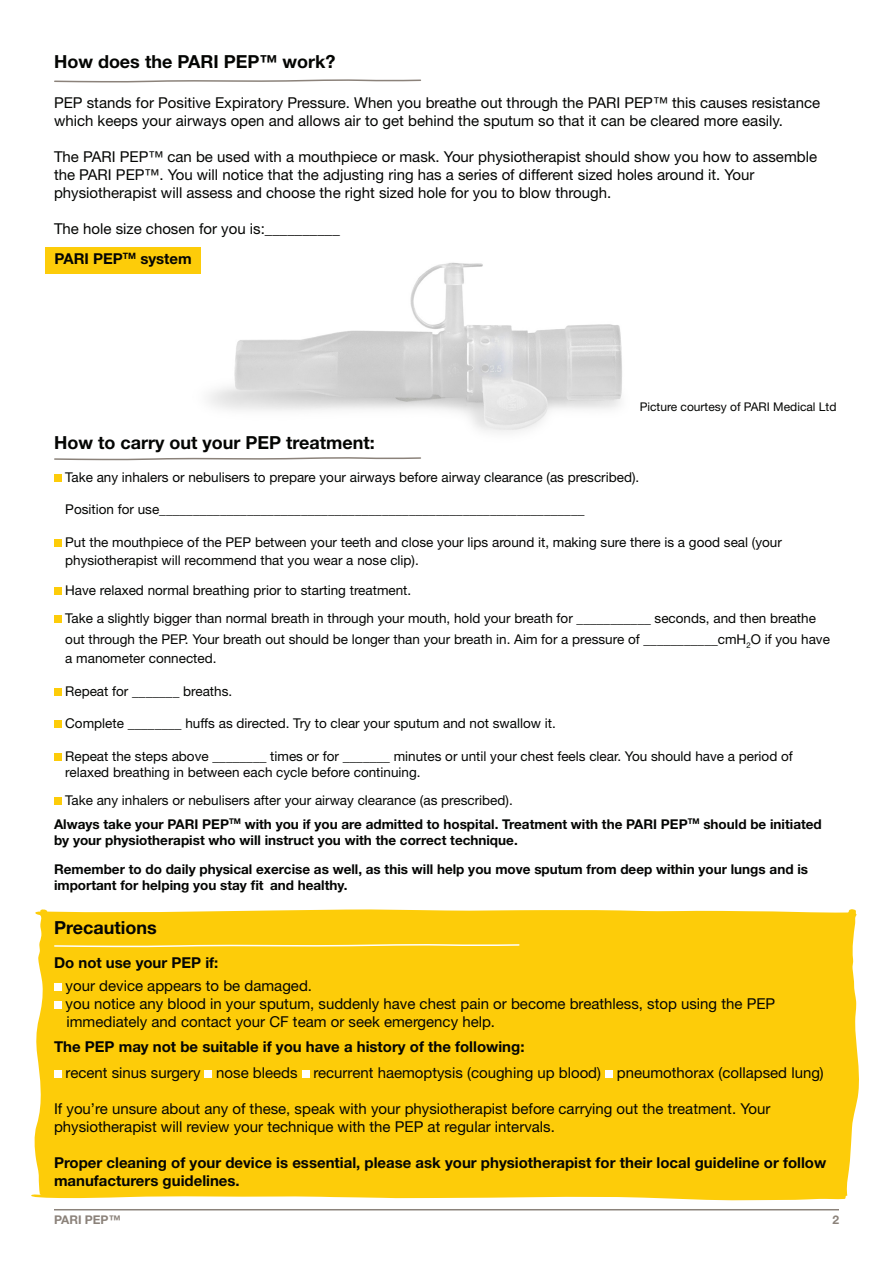
<style>
.page{position:relative;width:893px;height:1263px;background:#fff}
.page>*{position:absolute;margin:0;border:0;box-sizing:border-box;transform-origin:0 0}
.t1{font:700 18px "Helvetica Neue LT";color:#040503}
.t2{font:15px/18px "Helvetica Neue LT";color:#040503}
.t3{font:700 15px/18px "Helvetica Neue LT";color:#040503}
.t4{font:13.5px/18px "Helvetica Neue LT";color:#040503}
.t5{font:700 13.5px/16.5px "Helvetica Neue LT";color:#040503}
.t6{font:12px "Helvetica Neue LT";color:#040503}
.t7{font:700 12px "Helvetica Neue LT";color:#8b827a}
</style>
<div class="page">
<img style="left:209px;top:262px;width:413px;height:170px">
<div style="left:54px;top:474px;width:7px;height:8px;background:#fdcc09"></div>
<div style="left:54px;top:539px;width:7px;height:8px;background:#fdcc09"></div>
<div style="left:54px;top:587px;width:7px;height:8px;background:#fdcc09"></div>
<div style="left:54px;top:615px;width:7px;height:8px;background:#fdcc09"></div>
<div style="left:54px;top:688px;width:7px;height:8px;background:#fdcc09"></div>
<div style="left:54px;top:721px;width:7px;height:7px;background:#fdcc09"></div>
<div style="left:54px;top:753px;width:7px;height:7px;background:#fdcc09"></div>
<div style="left:54px;top:797px;width:7px;height:8px;background:#fdcc09"></div>
<svg style="left:31px;top:909px;width:828px;height:291px"></svg>
<div style="left:36px;top:911px;width:818px;height:287px;background:#fdcc09"></div>
<hr style="left:54px;top:1209px;width:785px;height:1px;background:#8b827a">
<svg style="left:54px;top:457px;width:367px;height:4px"></svg>
<svg style="left:54px;top:79px;width:367px;height:4px"></svg>
<div style="left:54px;top:983px;width:7px;height:8px;background:#fff"></div>
<div style="left:54px;top:1001px;width:7px;height:8px;background:#fff"></div>
<div style="left:54px;top:1070px;width:7px;height:8px;background:#fff"></div>
<div style="left:205px;top:1070px;width:7px;height:8px;background:#fff"></div>
<div style="left:302px;top:1070px;width:7px;height:8px;background:#fff"></div>
<div style="left:605px;top:1070px;width:8px;height:8px;background:#fff"></div>
<svg style="left:53px;top:943px;width:467px;height:5px;background:#fddb52"></svg>
<div style="left:46px;top:247px;width:155px;height:27px;background:#fdcc09"></div>
<p class="t1" style="left:54px;top:51px;width:283px">How does the PARI PEP™ work?</p>
<p class="t2" style="left:54px;top:93px;width:768px">PEP stands for Positive Expiratory Pressure. When you breathe out through the PARI PEP™ this causes resistance which keeps your airways open and allows air to get behind the sputum so that it can be cleared more easily.</p>
<p class="t2" style="left:54px;top:147px;width:765px">The PARI PEP™ can be used with a mouthpiece or mask. Your physiotherapist should show you how to assemble the PARI PEP™. You will notice that the adjusting ring has a series of different sized holes around it. Your physiotherapist will assess and choose the right sized hole for you to blow through.</p>
<p class="t2" style="left:54px;top:219px;width:287px">The hole size chosen for you is:__________</p>
<p class="t3" style="left:55px;top:250px;width:139px">PARI PEP<sup>TM</sup> system</p>
<p class="t6" style="left:640px;top:400px;width:198px">Picture courtesy of PARI Medical Ltd</p>
<p class="t1" style="left:54px;top:432px;width:322px">How to carry out your PEP treatment:</p>
<p class="t4" style="left:65px;top:468px;width:576px">Take any inhalers or nebulisers to prepare your airways before airway clearance (as prescribed).</p>
<p class="t4" style="left:65px;top:500px;width:521px">Position for use_______________________________________________________________</p>
<p class="t4" style="left:65px;top:533px;width:718px">Put the mouthpiece of the PEP between your teeth and close your lips around it, making sure there is a good seal (your physiotherapist will recommend that you wear a nose clip).</p>
<p class="t4" style="left:65px;top:581px;width:348px">Have relaxed normal breathing prior to starting treatment.</p>
<p class="t4" style="left:65px;top:607px;width:766px;line-height:21px">Take a slightly bigger than normal breath in through your mouth, hold your breath for ___________ seconds, and then breathe out through the PEP. Your breath out should be longer than your breath in. Aim for a pressure of ___________cmH<sub>2</sub>O if you have</p>
<p class="t4" style="left:65px;top:649px;width:153px">a manometer connected.</p>
<p class="t4" style="left:65px;top:682px;width:169px">Repeat for _______ breaths.</p>
<p class="t4" style="left:65px;top:714px;width:492px">Complete ________ huffs as directed. Try to clear your sputum and not swallow it.</p>
<p class="t4" style="left:65px;top:747px;width:729px;line-height:16.2px">Repeat the steps above ________ times or for _______ minutes or until your chest feels clear. You should have a period of relaxed breathing in between each cycle before continuing.</p>
<p class="t4" style="left:65px;top:791px;width:449px">Take any inhalers or nebulisers after your airway clearance (as prescribed).</p>
<p class="t5" style="left:54px;top:816px;width:769px">Always take your PARI PEP<sup>TM</sup> with you if you are admitted to hospital. Treatment with the PARI PEP<sup>TM</sup> should be initiated by your physiotherapist who will instruct you with the correct technique.</p>
<p class="t5" style="left:54px;top:860px;width:755px">Remember to do daily physical exercise as well, as this will help you move sputum from deep within your lungs and is important for helping you stay fit and healthy.</p>
<p class="t1" style="left:54px;top:916px;width:104px">Precautions</p>
<p class="t3" style="left:54px;top:953px;width:166px">Do not use your PEP if:</p>
<p class="t2" style="left:66px;top:976px;width:248px">your device appears to be damaged.</p>
<p class="t2" style="left:66px;top:994px;width:711px">you notice any blood in your sputum, suddenly have chest pain or become breathless, stop using the PEP immediately and contact your CF team or seek emergency help.</p>
<p class="t3" style="left:54px;top:1037px;width:472px">The PEP may not be suitable if you have a history of the following:</p>
<p class="t2" style="left:66px;top:1063px;width:760px">recent sinus surgery nose bleeds recurrent haemoptysis (coughing up blood) pneumothorax (collapsed lung)</p>
<p class="t2" style="left:54px;top:1099px;width:718px">If you’re unsure about any of these, speak with your physiotherapist before carrying out the treatment. Your physiotherapist will review your technique with the PEP at regular intervals.</p>
<p class="t3" style="left:54px;top:1153px;width:774px">Proper cleaning of your device is essential, please ask your physiotherapist for their local guideline or follow manufacturers guidelines.</p>
<p class="t7" style="left:54px;top:1212px;width:68px">PARI PEP™</p>
<p class="t7" style="left:833px;top:1212px;width:8px">2</p>
</div>
